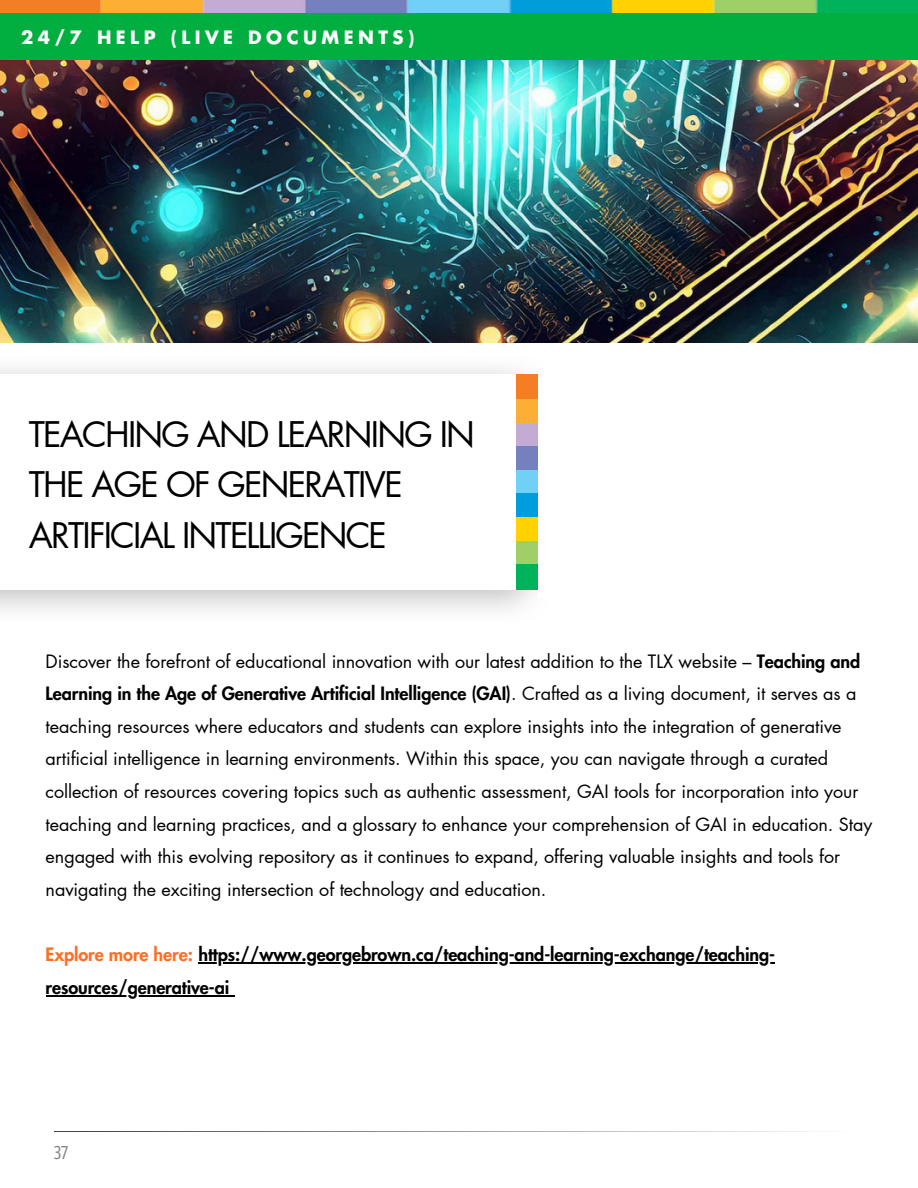
<style>
.page{position:relative;width:918px;height:1188px;background:#fff}
.page>*{position:absolute;margin:0;border:0;box-sizing:border-box;transform-origin:0 0}
.t1{font:34.5px/50.7px "Futura LT Pro";letter-spacing:-.05em;color:#000}
.t2{font:18px/32.5px "Futura LT Pro";letter-spacing:-.005em;color:#000}
.t3{font:800 18px/32.7px "Futura LT Pro";letter-spacing:-.005em;color:#000}
.t4{font:700 18px "Futura LT Pro";letter-spacing:.25em;color:#fff}
.t5{font:18px "Open Sans Condensed";color:#808285}
.s1{font-weight:800}
.s2{color:#ff6d22}
</style>
<div class="page">
<svg style="left:54px;top:1131px;width:764px;height:1px"></svg>
<img style="left:0;top:0;width:918px;height:13px">
<div style="left:0;top:13px;width:918px;height:51px;background:#00af3f"></div>
<div style="left:516px;top:374px;width:46px;height:25px;background:#f57e25"></div>
<div style="left:516px;top:399px;width:46px;height:24px;background:#fbaf34"></div>
<div style="left:516px;top:423px;width:46px;height:24px;background:#c3abd3"></div>
<div style="left:516px;top:447px;width:46px;height:23px;background:#7581bf"></div>
<div style="left:516px;top:470px;width:46px;height:24px;background:#71d0f6"></div>
<div style="left:516px;top:494px;width:46px;height:24px;background:#009ddc"></div>
<div style="left:516px;top:518px;width:46px;height:23px;background:#ffd200"></div>
<div style="left:516px;top:541px;width:46px;height:24px;background:#a0cf67"></div>
<div style="left:516px;top:565px;width:46px;height:25px;background:#00b259"></div>
<div style="left:538px;top:367px;width:26px;height:230px;background:#fff"></div>
<img style="left:0;top:60px;width:917px;height:282px">
<hr style="left:198px;top:962px;width:577px;height:1px;background:#000">
<hr style="left:46px;top:995px;width:183px;height:1px;background:#000">
<p class="t4" style="left:21px;top:29px;width:395px">24/7 HELP (LIVE DOCUMENTS)</p>
<h1 class="t1" style="left:29px;top:410px;width:448px">TEACHING AND LEARNING IN<br>THE AGE OF GENERATIVE<br>ARTIFICIAL INTELLIGENCE</h1>
<p class="t2" style="left:46px;top:645px;width:828px">Discover the forefront of educational innovation with our latest addition to the TLX website – <span class="s1">Teaching and Learning in the Age of Generative Artificial Intelligence (GAI)</span>. Crafted as a living document, it serves as a teaching resources where educators and students can explore insights into the integration of generative artificial intelligence in learning environments. Within this space, you can navigate through a curated collection of resources covering topics such as authentic assessment, GAI tools for incorporation into your teaching and learning practices, and a glossary to enhance your comprehension of GAI in education. Stay engaged with this evolving repository as it continues to expand, offering valuable insights and tools for navigating the exciting intersection of technology and education.</p>
<p class="t3" style="left:46px;top:939px;width:731px"><span class="s2">Explore more here:</span> https://www.georgebrown.ca/teaching-and-learning-exchange/teaching&shy;resources/generative-ai</p>
<p class="t5" style="left:54px;top:1140px;width:16px">37</p>
</div>
